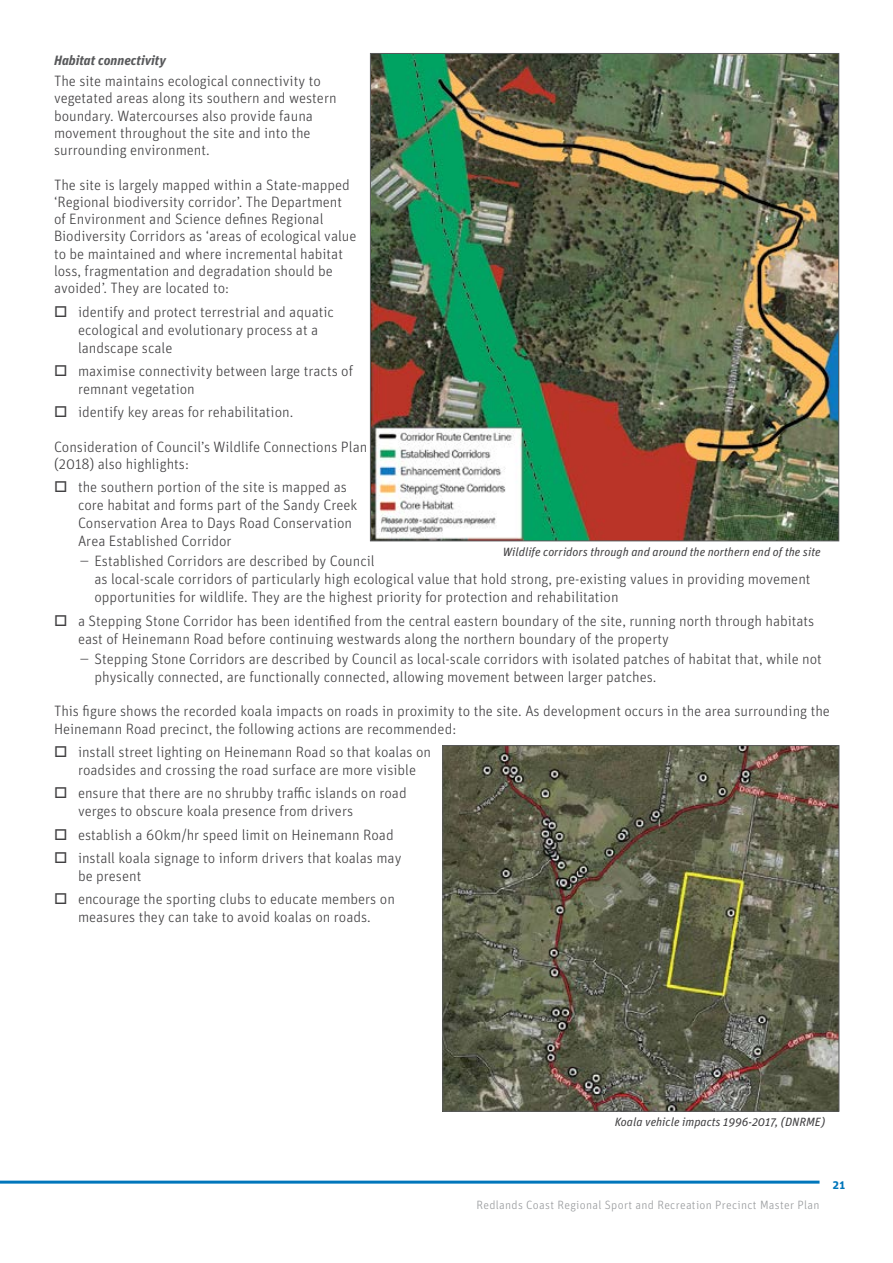
<style>
.page{position:relative;width:893px;height:1263px;background:#fff}
.page>*{position:absolute;margin:0;border:0;box-sizing:border-box;transform-origin:0 0}
.t1{font:300 15px/17.2px "Unit Pro";color:#414042}
.t2{font:italic 700 13.5px "Unit Pro";color:#58595b}
.t3{font:italic 12px "Unit Pro";color:#414042}
.t4{font:300 12px "Unit Pro";letter-spacing:.025em;color:#97999c}
.t5{font:700 12px "Unit Pro";color:#0076bb}
.s1{font-family:"Garamond";font-weight:400}
</style>
<div class="page">
<img style="left:372px;top:55px;width:465px;height:484px">
<img style="left:445px;top:747px;width:392px;height:362px">
<div style="left:443px;top:745px;width:396px;height:366px;border:1px solid #58595b"></div>
<hr style="left:0;top:1180px;width:819px;height:3px;background:#0076bb">
<p class="t2" style="left:54px;top:50px;width:113px">Habitat connectivity</p>
<p class="t1" style="left:54px;top:72px;width:284px">The site maintains ecological connectivity to vegetated areas along its southern and western boundary. Watercourses also provide fauna movement throughout the site and into the surrounding environment.</p>
<p class="t1" style="left:54px;top:176px;width:304px">The site is largely mapped within a State-mapped ‘Regional biodiversity corridor’. The Department of Environment and Science defines Regional Biodiversity Corridors as ‘areas of ecological value to be maintained and where incremental habitat loss, fragmentation and degradation should be avoided’. They are located to:</p>
<p class="t1" style="left:78px;top:302px;width:257px;line-height:18px">identify and protect terrestrial and aquatic ecological and evolutionary process at a landscape scale</p>
<p class="t1" style="left:78px;top:361px;width:277px;line-height:18px">maximise connectivity between large tracts of remnant vegetation</p>
<p class="t1" style="left:78px;top:403px;width:217px">identify key areas for rehabilitation.</p>
<p class="t1" style="left:54px;top:437px;width:315px">Consideration of Council’s Wildlife Connections Plan (2018) also highlights:</p>
<p class="t1" style="left:78px;top:478px;width:281px;line-height:18px">the southern portion of the site is mapped as core habitat and forms part of the Sandy Creek Conservation Area to Days Road Conservation Area Established Corridor</p>
<p class="t1" style="left:95px;top:552px;width:717px;line-height:18px;text-indent:-15px"><span class="s1">−</span> Established Corridors are described by Council<br>as local-scale corridors of particularly high ecological value that hold strong, pre-existing values in providing movement opportunities for wildlife. They are the highest priority for protection and rehabilitation</p>
<p class="t1" style="left:78px;top:611px;width:738px;line-height:18px">a Stepping Stone Corridor has been identified from the central eastern boundary of the site, running north through habitats east of Heinemann Road before continuing westwards along the northern boundary of the property</p>
<p class="t1" style="left:95px;top:649px;width:729px;line-height:18px;text-indent:-15px"><span class="s1">−</span> Stepping Stone Corridors are described by Council as local-scale corridors with isolated patches of habitat that, while not physically connected, are functionally connected, allowing movement between larger patches.</p>
<p class="t1" style="left:54px;top:702px;width:777px">This figure shows the recorded koala impacts on roads in proximity to the site. As development occurs in the area surrounding the<br>Heinemann Road precinct, the following actions are recommended:</p>
<p class="t1" style="left:78px;top:742px;width:355px;line-height:18px">install street lighting on Heinemann Road so that koalas on roadsides and crossing the road surface are more visible</p>
<p class="t1" style="left:78px;top:784px;width:330px;line-height:18px">ensure that there are no shrubby traffic islands on road verges to obscure koala presence from drivers</p>
<p class="t1" style="left:78px;top:822px;width:325px;line-height:23.2px">establish a 60km/hr speed limit on Heinemann Road install koala signage to inform drivers that koalas may</p>
<p class="t1" style="left:78px;top:864px;width:318px;line-height:23.2px">be present<br>encourage the sporting clubs to educate members on</p>
<p class="t1" style="left:78px;top:908px;width:294px">measures they can take to avoid koalas on roads.</p>
<p class="t3" style="left:503px;top:543px;width:319px">Wildlife corridors through and around the northern end of the site</p>
<p class="t3" style="left:615px;top:1114px;width:212px">Koala vehicle impacts 1996-2017, (DNRME)</p>
<p class="t4" style="left:477px;top:1197px;width:344px">Redlands Coast Regional Sport and Recreation Precinct Master Plan</p>
<p class="t5" style="left:833px;top:1176px;width:14px">21</p>
</div>
